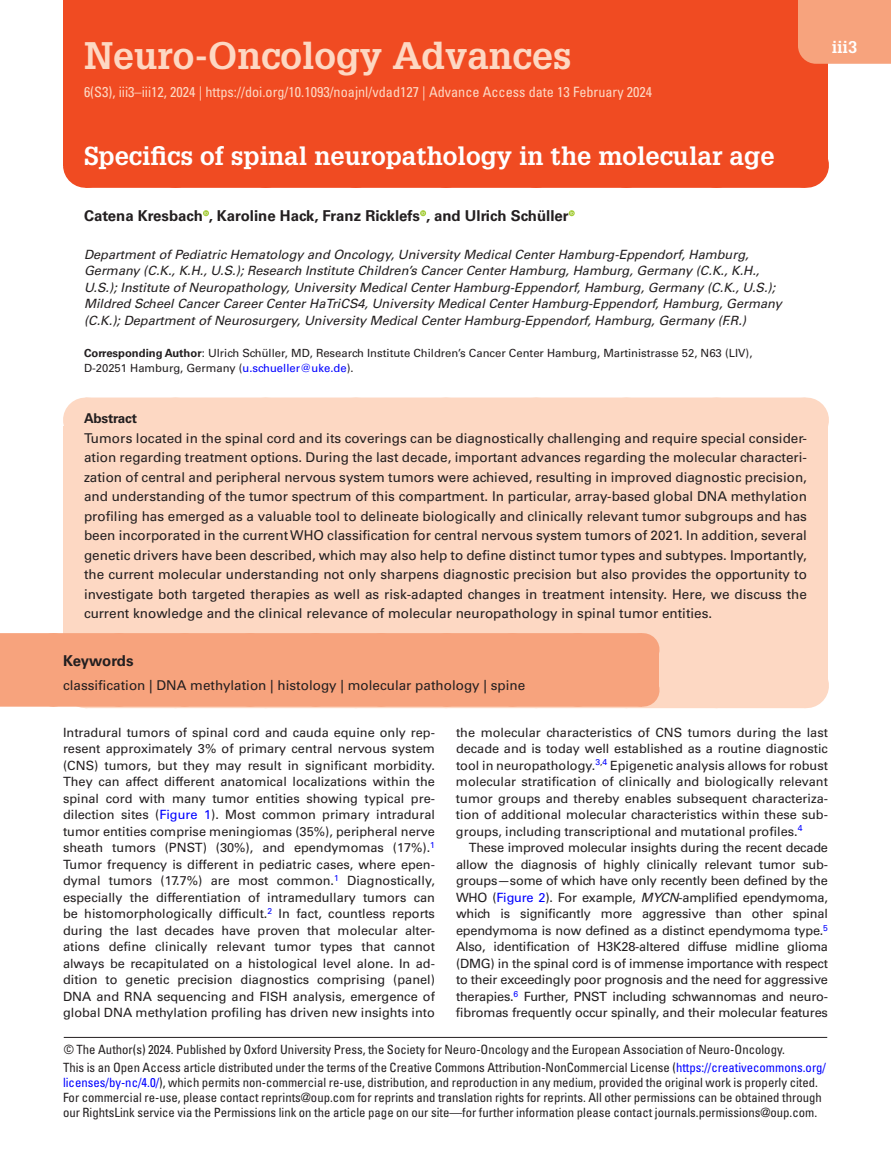
<style>
.page{position:relative;width:891px;height:1175px;background:#fff}
.page>*{position:absolute;margin:0;border:0;box-sizing:border-box;transform-origin:0 0}
.t1{font:700 37.5px "Glypha LT Std";color:#fdd8c3}
.t2{font:700 25.5px "Glypha LT Std";color:#fff}
.t3{font:700 16.5px "Glypha LT Std";color:#fff}
.t4{font:700 15px "Univers LT Std";color:#231f20}
.t5{font:condensed 14.25px "Univers LT Std";color:#fdd8c3}
.t6{font:13.5px/19.5px "Univers LT Std";color:#231f20;text-align:justify}
.t7{font:700 13.5px "Univers LT Std";letter-spacing:-.015em;color:#231f20}
.t8{font:12.75px/16.5px "Univers LT Std";color:#231f20;text-align:justify}
.t9{font:condensed 12.75px/15px "Univers LT Std";color:#231f20}
.t10{font:italic 12.75px/16.5px "Univers LT Std";color:#231f20}
.t11{font:11.25px/15px "Univers LT Std";color:#231f20}
.s1{font-weight:700}
.s2{color:#00f}
.s3{font-style:italic}
</style>
<div class="page">
<div style="left:63px;top:0;width:765px;height:166px;background:#f04b22"></div>
<div style="left:798px;top:0;width:93px;height:64px;background:#f7a37d"></div>
<hr style="left:64px;top:1037px;width:763px;height:1px;background:#231f20">
<div style="left:86px;top:397px;width:720px;height:45px;background:#fdd8c3"></div>
<svg style="left:176px;top:397px;width:584px;height:1px"></svg>
<hr style="left:806px;top:397px;width:1px;height:45px;background:#fdd8c3">
<div style="left:63px;top:427px;width:765px;height:255px;background:#fdd8c3"></div>
<div style="left:86px;top:663px;width:720px;height:45px;background:#fdd8c3"></div>
<hr style="left:806px;top:663px;width:1px;height:45px;background:#fdd8c3">
<div style="left:0;top:633px;width:642px;height:33px;background:#f7a37d"></div>
<div style="left:0;top:667px;width:659px;height:24px;background:#f7a37d"></div>
<div style="left:0;top:673px;width:642px;height:33px;background:#f7a37d"></div>
<svg style="left:53px;top:633px;width:607px;height:75px"></svg>
<hr style="left:642px;top:673px;width:1px;height:33px;background:#f7a37d">
<svg style="left:203px;top:210px;width:6px;height:6px"></svg>
<svg style="left:420px;top:210px;width:6px;height:6px"></svg>
<svg style="left:569px;top:210px;width:6px;height:6px"></svg>
<div style="left:63px;top:166px;width:765px;height:22px;background:#f04b22"></div>
<hr style="left:86px;top:143px;width:1px;height:45px;background:#f04b22">
<hr style="left:806px;top:143px;width:1px;height:45px;background:#f04b22">
<h1 class="t1" style="left:84px;top:32px;width:489px">Neuro-Oncology Advances</h1>
<p class="t5" style="left:84px;top:83px;width:570px">6(S3), iii3–iii12, 2024 | https://doi.org/10.1093/noajnl/vdad127 | Advance Access date 13 February 2024</p>
<h2 class="t2" style="left:84px;top:140px;width:692px">Specifics of spinal neuropathology in the molecular age</h2>
<p class="t3" style="left:832px;top:37px;width:27px">iii3</p>
<p class="t4" style="left:84px;top:207px;width:486px">Catena Kresbach , Karoline Hack, Franz Ricklefs , and Ulrich Schüller</p>
<p class="t10" style="left:84px;top:246px;width:699px">Department of Pediatric Hematology and Oncology, University Medical Center Hamburg-Eppendorf, Hamburg, Germany (C.K., K.H., U.S.); Research Institute Children’s Cancer Center Hamburg, Hamburg, Germany (C.K., K.H., U.S.); Institute of Neuropathology, University Medical Center Hamburg-Eppendorf, Hamburg, Germany (C.K., U.S.); Mildred Scheel Cancer Career Center HaTriCS4, University Medical Center Hamburg-Eppendorf, Hamburg, Germany (C.K.); Department of Neurosurgery, University Medical Center Hamburg-Eppendorf, Hamburg, Germany (F.R.)</p>
<p class="t11" style="left:84px;top:345px;width:670px"><span class="s1">Corresponding Author</span>: Ulrich Schüller, MD, Research Institute Children’s Cancer Center Hamburg, Martinistrasse 52, N63 (LIV),<br>D-20251 Hamburg, Germany (<span class="s2">u.schueller@uke.de</span>).</p>
<p class="t7" style="left:84px;top:410px;width:55px">Abstract</p>
<p class="t6" style="left:84px;top:428px;width:725px">Tumors located in the spinal cord and its coverings can be diagnostically challenging and require special consider&shy;ation regarding treatment options. During the last decade, important advances regarding the molecular characteri&shy;zation of central and peripheral nervous system tumors were achieved, resulting in improved diagnostic precision, and understanding of the tumor spectrum of this compartment. In particular, array-based global DNA methylation profiling has emerged as a valuable tool to delineate biologically and clinically relevant tumor subgroups and has been incorporated in the current WHO classification for central nervous system tumors of 2021. In addition, several genetic drivers have been described, which may also help to define distinct tumor types and subtypes. Importantly, the current molecular understanding not only sharpens diagnostic precision but also provides the opportunity to investigate both targeted therapies as well as risk-adapted changes in treatment intensity. Here, we discuss the current knowledge and the clinical relevance of molecular neuropathology in spinal tumor entities.</p>
<p class="t4" style="left:63px;top:652px;width:72px">Keywords</p>
<p class="t6" style="left:63px;top:675px;width:464px">classification | DNA methylation | histology | molecular pathology | spine</p>
<p class="t8" style="left:63px;top:724px;width:374px">Intradural tumors of spinal cord and cauda equine only rep&shy;resent approximately 3% of primary central nervous system (CNS) tumors, but they may result in significant morbidity.<br>They can affect different anatomical localizations within the spinal cord with many tumor entities showing typical pre&shy;dilection sites (<span class="s2">Figure 1</span>). Most common primary intradural tumor entities comprise meningiomas (35%), peripheral nerve sheath tumors (PNST) (30%), and ependymomas (17%).<sup>1<br></sup>Tumor frequency is different in pediatric cases, where epen&shy;dymal tumors (17.7%) are most common.<sup>1</sup> Diagnostically, especially the differentiation of intramedullary tumors can be histomorphologically difficult.<sup>2</sup> In fact, countless reports during the last decades have proven that molecular alter&shy;ations define clinically relevant tumor types that cannot always be recapitulated on a histological level alone. In ad&shy;dition to genetic precision diagnostics comprising (panel)<br>DNA and RNA sequencing and FISH analysis, emergence of global DNA methylation profiling has driven new insights into</p>
<p class="t8" style="left:456px;top:724px;width:374px">the molecular characteristics of CNS tumors during the last decade and is today well established as a routine diagnostic tool in neuropathology.<sup>3</sup><sup>,</sup><sup>4</sup> Epigenetic analysis allows for robust molecular stratification of clinically and biologically relevant tumor groups and thereby enables subsequent characteriza&shy;tion of additional molecular characteristics within these sub&shy;groups, including transcriptional and mutational profiles.<sup>4</sup></p>
<p class="t8" style="left:456px;top:839px;width:374px;text-indent:13px">These improved molecular insights during the recent decade allow the diagnosis of highly clinically relevant tumor sub&shy;groups—some of which have only recently been defined by the WHO (<span class="s2">Figure 2</span>). For example, <span class="s3">MYCN</span>-amplified ependymoma, which is significantly more aggressive than other spinal ependymoma is now defined as a distinct ependymoma type.<sup>5<br></sup>Also, identification of H3K28-altered diffuse midline glioma (DMG) in the spinal cord is of immense importance with respect to their exceedingly poor prognosis and the need for aggressive therapies.<sup>6</sup> Further, PNST including schwannomas and neuro&shy;fibromas frequently occur spinally, and their molecular features</p>
<p class="t9" style="left:64px;top:1042px;width:723px">© The Author(s) 2024. Published by Oxford University Press, the Society for Neuro-Oncology and the European Association of Neuro-Oncology.</p>
<p class="t9" style="left:63px;top:1059px;width:765px">This is an Open Access article distributed under the terms of the Creative Commons Attribution-NonCommercial License (<span class="s2">https://creativecommons.org/ licenses/by-nc/4.0/</span>), which permits non-commercial re-use, distribution, and reproduction in any medium, provided the original work is properly cited.<br>For commercial re-use, please contact reprints@oup.com for reprints and translation rights for reprints. All other permissions can be obtained through our RightsLink service via the Permissions link on the article page on our site—for further information please contact journals.permissions@oup.com.</p>
</div>
